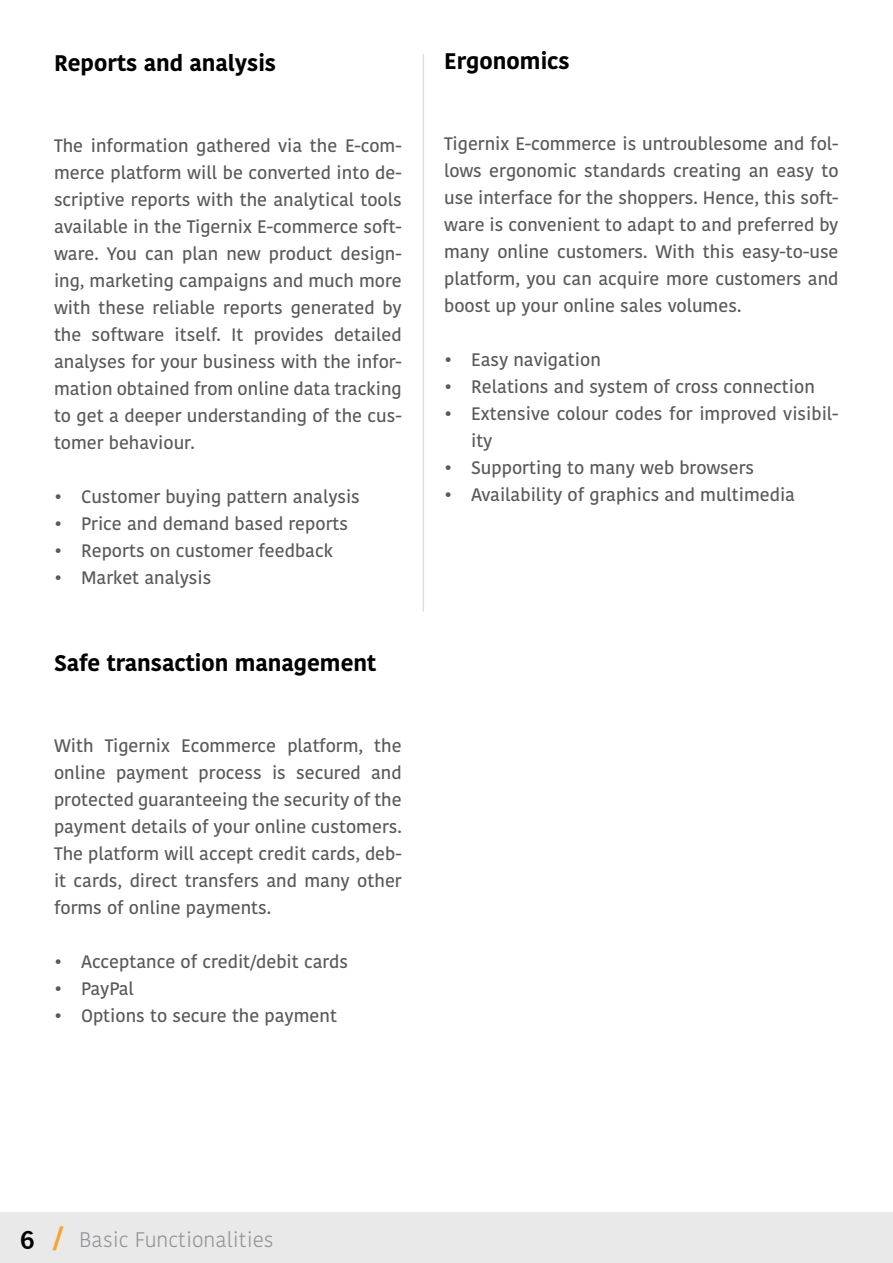
<style>
.page{position:relative;width:893px;height:1263px;background:#fff}
.page>*{position:absolute;margin:0;border:0;box-sizing:border-box;transform-origin:0 0}
.t1{font:600 27px "News Got T";color:#000}
.t2{font:700 22.5px "Kohinoor Bangla";color:#000}
.t3{font:300 21px "Kohinoor Bangla";color:#8e9092}
.t4{font:500 18px/27px "Kohinoor Bangla";color:#58595b;text-align:justify}
.s1{font-family:"Kohinoor Bangla";font-weight:700;color:#f2a62c}
</style>
<div class="page">
<div style="left:1px;top:1212px;width:892px;height:50px;background:#e9e9ea"></div>
<hr style="left:423px;top:54px;width:1px;height:558px;background:#dddfe0">
<p class="t2" style="left:54px;top:44px;width:224px">Reports and analysis</p>
<p class="t4" style="left:54px;top:132px;width:349px">The information gathered via the E-com&shy;merce platform will be converted into de&shy;scriptive reports with the analytical tools available in the Tigernix E-commerce soft&shy;ware. You can plan new product design&shy;ing, marketing campaigns and much more with these reliable reports generated by the software itself. It provides detailed analyses for your business with the infor&shy;mation obtained from online data tracking to get a deeper understanding of the cus&shy;tomer behaviour.</p>
<p class="t4" style="left:54px;top:483px;width:307px">• Customer buying pattern analysis</p>
<p class="t4" style="left:54px;top:510px;width:296px">• Price and demand based reports</p>
<p class="t4" style="left:54px;top:537px;width:281px">• Reports on customer feedback</p>
<p class="t4" style="left:54px;top:564px;width:159px">• Market analysis</p>
<p class="t2" style="left:54px;top:643px;width:324px">Safe transaction management</p>
<p class="t4" style="left:54px;top:731px;width:349px">With Tigernix Ecommerce platform, the online payment process is secured and protected guaranteeing the security of the payment details of your online customers.<br>The platform will accept credit cards, deb&shy;it cards, direct transfers and many other forms of online payments.</p>
<p class="t4" style="left:54px;top:947px;width:295px">• Acceptance of credit/debit cards</p>
<p class="t4" style="left:54px;top:974px;width:81px">• PayPal</p>
<p class="t4" style="left:54px;top:1001px;width:284px">• Options to secure the payment</p>
<p class="t2" style="left:444px;top:42px;width:127px">Ergonomics</p>
<p class="t4" style="left:444px;top:130px;width:396px">Tigernix E-commerce is untroublesome and fol&shy;lows ergonomic standards creating an easy to use interface for the shoppers. Hence, this soft&shy;ware is convenient to adapt to and preferred by many online customers. With this easy-to-use platform, you can acquire more customers and boost up your online sales volumes.</p>
<p class="t4" style="left:444px;top:346px;width:158px">• Easy navigation</p>
<p class="t4" style="left:444px;top:373px;width:372px">• Relations and system of cross connection</p>
<p class="t4" style="left:471px;top:400px;width:369px;text-indent:-27px">• Extensive colour codes for improved visibil&shy;ity</p>
<p class="t4" style="left:444px;top:454px;width:311px">• Supporting to many web browsers</p>
<p class="t4" style="left:444px;top:481px;width:352px">• Availability of graphics and multimedia</p>
<h1 class="t1" style="left:20px;top:1224px;width:45px">6 <span class="s1">/</span></h1>
<p class="t3" style="left:79px;top:1224px;width:196px">Basic Functionalities</p>
</div>
